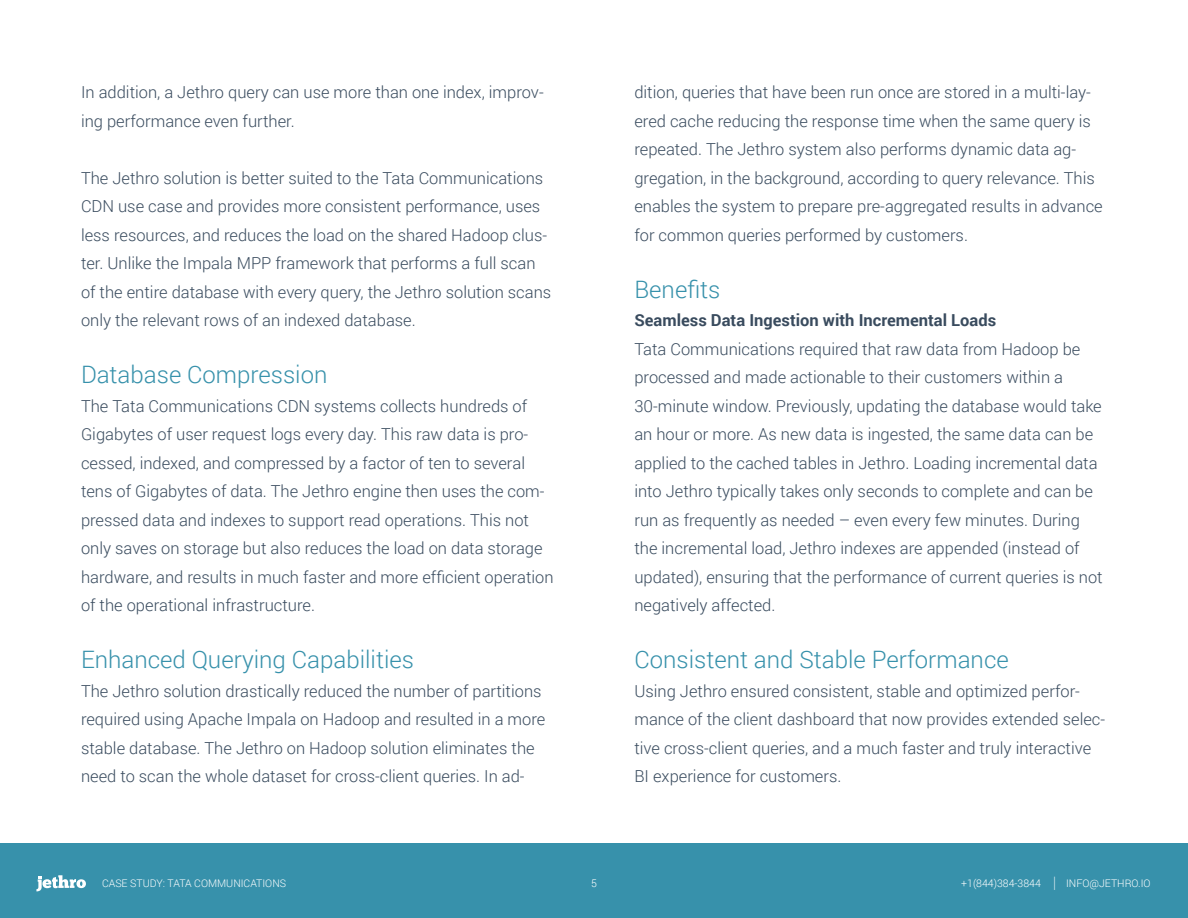
<style>
.page{position:relative;width:1188px;height:918px;background:#fff}
.page>*{position:absolute;margin:0;border:0;box-sizing:border-box;transform-origin:0 0}
.t1{font:300 24px "Roboto";color:#3791ab}
.t2{font:300 16.5px/28.5px "Roboto";color:#394b5e}
.t3{font:700 16.5px "Roboto";color:#394b5e}
.t4{font:300 15.75px "Roboto";color:#fff;scale:.67 1}
.t5{font:300 10.5px "Roboto";color:#fff}
</style>
<div class="page">
<div style="left:0;top:843px;width:1188px;height:75px;background:#3791ab"></div>
<svg style="left:36px;top:875px;width:50px;height:16px"></svg>
<p class="t2" style="left:81px;top:78px;width:464px">In addition a, Jethro query can use more than one index, improv-</p>
<p class="t2" style="left:81px;top:106px;width:215px">ing performance even further.</p>
<p class="t2" style="left:81px;top:163px;width:464px">The Jethro solution is better suited to the Tata Communications<br>CDN use case and provides more consistent performance, uses</p>
<p class="t2" style="left:81px;top:220px;width:468px">less resources, and reduces the load on the shared Hadoop clus-</p>
<p class="t2" style="left:81px;top:249px;width:456px">ter. Unlike the Impala MPP framework that performs a full scan</p>
<p class="t2" style="left:81px;top:277px;width:472px">of the entire database with every query, the Jethro solution scans only the relevant rows of an indexed database.</p>
<p class="t1" style="left:81px;top:358px;width:248px">Database Compression</p>
<p class="t2" style="left:81px;top:391px;width:448px">The Tata Communications CDN systems collects hundreds of</p>
<p class="t2" style="left:81px;top:420px;width:449px">Gigabytes of user request logs every day. This raw data is pro-</p>
<p class="t2" style="left:81px;top:448px;width:446px">cessed, indexed, and compressed by a factor of ten to several</p>
<p class="t2" style="left:81px;top:477px;width:465px">tens of Gigabytes of data. The Jethro engine then uses the com-</p>
<p class="t2" style="left:81px;top:505px;width:450px">pressed data and indexes to support read operations. This not</p>
<p class="t2" style="left:81px;top:534px;width:474px">only saves on storage but also reduces the load on data storage hardware, and results in much faster and more efficient operation of the operational infrastructure.</p>
<p class="t1" style="left:81px;top:643px;width:335px">Enhanced Querying Capabilities</p>
<p class="t2" style="left:81px;top:676px;width:466px">The Jethro solution drastically reduced the number of partitions required using Apache Impala on Hadoop and resulted in a more stable database. The Jethro on Hadoop solution eliminates the</p>
<p class="t2" style="left:81px;top:762px;width:445px">need to scan the whole dataset for cross-client queries In. ad-</p>
<p class="t5" style="left:102px;top:876px;width:186px">CASE STUDY: TATA COMMUNICATIONS</p>
<p class="t2" style="left:634px;top:78px;width:458px">dition, queries that have been run once are stored in a multi-lay-</p>
<p class="t2" style="left:634px;top:106px;width:458px">ered cache reducing the response time when the same query is</p>
<p class="t2" style="left:634px;top:135px;width:443px">repeated. The Jethro system also performs dynamic data ag-</p>
<p class="t2" style="left:634px;top:163px;width:462px">gregation in, the background, according to query relevance. This</p>
<p class="t2" style="left:634px;top:192px;width:470px">enables the system to prepare pre-aggregated results in advance for common queries performed by customers.</p>
<p class="t1" style="left:634px;top:273px;width:88px">Benefits</p>
<p class="t3" style="left:634px;top:309px;width:363px">Seamless Data Ingestion with Incremental Loads</p>
<p class="t2" style="left:634px;top:334px;width:470px">Tata Communications required that raw data from Hadoop be processed and made actionable to their customers within a 30-minute window. Previously, updating the database would take an hour or more. As new data is ingested, the same data can be applied to the cached tables in Jethro. Loading incremental data into Jethro typically takes only seconds to complete and can be run as frequently as needed – even every few minutes. During the incremental load, Jethro indexes are appended (instead of updated ,) ensuring that the performance of current queries is not negatively affected.</p>
<p class="t1" style="left:634px;top:643px;width:376px">Consistent and Stable Performance</p>
<p class="t2" style="left:634px;top:676px;width:447px">Using Jethro ensured consistent, stable and optimized perfor-</p>
<p class="t2" style="left:634px;top:705px;width:472px">mance of the client dashboard that now provides extended selec-</p>
<p class="t2" style="left:634px;top:733px;width:458px">tive cross-client queries, and a much faster and truly interactive</p>
<p class="t2" style="left:634px;top:762px;width:209px">BI experience for customers.</p>
<p class="t5" style="left:591px;top:876px;width:7px">5</p>
<p class="t5" style="left:961px;top:876px;width:81px">+1(844)384-3844</p>
<p class="t4" style="left:1054px;top:872px;width:5px">|</p>
<p class="t5" style="left:1066px;top:876px;width:86px">INFO@JETHRO I O.</p>
</div>
